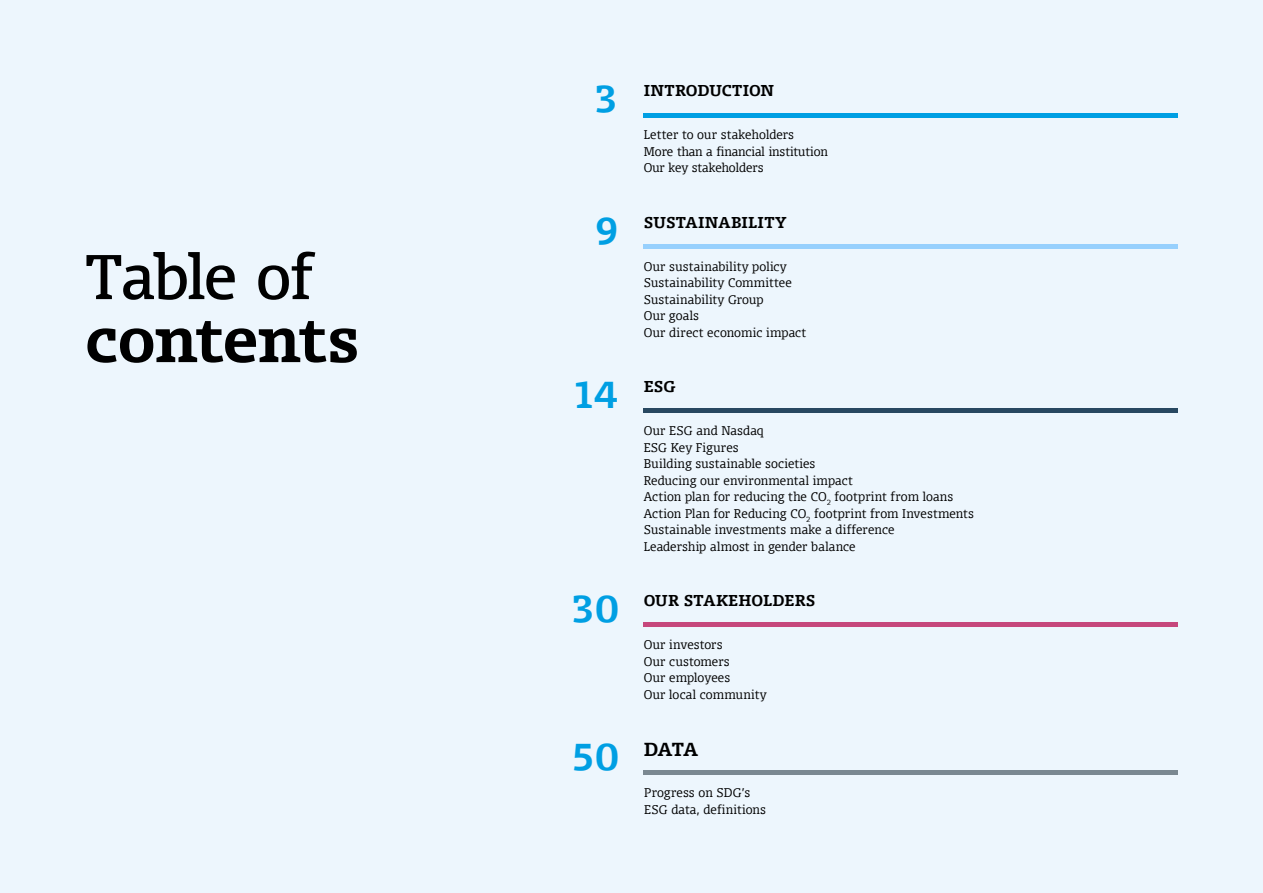
<style>
.page{position:relative;width:1263px;height:893px;background:#edf6fd}
.page>*{position:absolute;margin:0;border:0;box-sizing:border-box;transform-origin:0 0}
.t1{font:60px "FF Olsen TF Bold FB";letter-spacing:-.02em;color:#000}
.t2{font:60px "FF Olsen TF Regular FB";letter-spacing:-.025em;color:#000}
.t3{font:36px "FF Olsen TF Bold FB";color:#009fe3}
.t4{font:18px "FF Olsen TF Bold FB";color:#000}
.t5{font:15px "FF Olsen TF Bold FB";letter-spacing:.005em;color:#000}
.t6{font:12px/16.5px "FF Olsen TF Light FB";letter-spacing:.015em;color:#000}
</style>
<div class="page">
<hr style="left:644px;top:113px;width:534px;height:4px;background:#009fe3">
<hr style="left:644px;top:244px;width:534px;height:4px;background:#97d0fd">
<div style="left:644px;top:622px;width:534px;height:5px;background:#c6477c"></div>
<hr style="left:644px;top:771px;width:534px;height:4px;background:#7a8891">
<div style="left:644px;top:408px;width:534px;height:5px;background:#284861"></div>
<h1 class="t2" style="left:85px;top:239px;width:230px">Table of</h1>
<h1 class="t1" style="left:85px;top:300px;width:276px">contents</h1>
<h2 class="t3" style="left:595px;top:75px;width:26px">3</h2>
<p class="t5" style="left:644px;top:81px;width:132px">INTRODUCTION</p>
<p class="t6" style="left:644px;top:127px;width:186px">Letter to our stakeholders<br>More than a financial institution<br>Our key stakeholders</p>
<h2 class="t3" style="left:595px;top:206px;width:26px">9</h2>
<p class="t5" style="left:644px;top:212px;width:144px">SUSTAINABILITY</p>
<p class="t6" style="left:644px;top:258px;width:164px">Our sustainability policy<br>Sustainability Committee<br>Sustainability Group<br>Our goals<br>Our direct economic impact</p>
<h2 class="t3" style="left:572px;top:370px;width:49px">14</h2>
<p class="t5" style="left:644px;top:377px;width:34px">ESG</p>
<p class="t6" style="left:644px;top:422px;width:332px">Our ESG and Nasdaq<br>ESG Key Figures<br>Building sustainable societies<br>Reducing our environmental impact<br>Action plan for reducing the CO<sub>2</sub> footprint from loans Action Plan for Reducing CO<sub>2</sub> footprint from Investments Sustainable investments make a difference<br>Leadership almost in gender balance</p>
<h2 class="t3" style="left:572px;top:584px;width:49px">30</h2>
<p class="t5" style="left:644px;top:591px;width:173px">OUR STAKEHOLDERS</p>
<p class="t6" style="left:644px;top:636px;width:124px">Our investors<br>Our customers<br>Our employees<br>Our local community</p>
<h2 class="t3" style="left:572px;top:732px;width:49px">50</h2>
<h3 class="t4" style="left:644px;top:737px;width:56px">DATA</h3>
<p class="t6" style="left:644px;top:785px;width:123px">Progress on SDG’s<br>ESG data, definitions</p>
</div>
